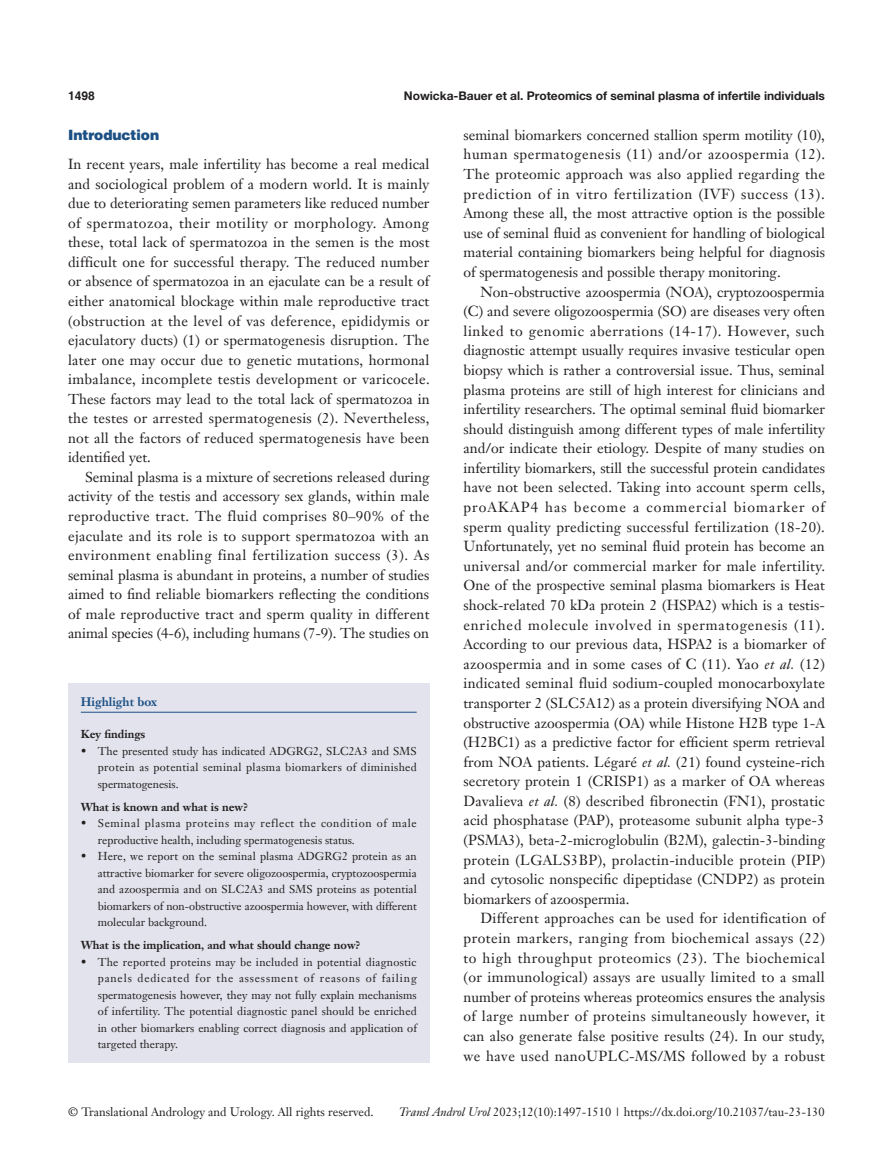
<style>
.page{position:relative;width:893px;height:1170px;background:#fff}
.page>*{position:absolute;margin:0;border:0;box-sizing:border-box;transform-origin:0 0}
.t1{font:14.25px/19.6px "Janson Text LT";color:#231f20;text-align:justify}
._1ji-zhengti{font:900 14.25px "Helvetica";color:#1c5085}
.t2{font:12px "Janson Text LT";color:#231f20}
.t3{font:700 12px "Helvetica Neue LT Pro";color:#231f20}
.Cite{font:700 12px "Janson Text LT";color:#1c5085}
.t4{font:700 12px "Helvetica";color:#231f20}
.box-zhengwen{font:11.25px/16.5px "Janson Text LT";color:#231f20}
.box-zhengwen-1_5mm{font:11.25px/16.5px "Janson Text LT";color:#231f20;text-align:justify}
.box-biaoti{font:700 11.25px "Janson Text LT";color:#231f20}
.s1{font-style:italic}
</style>
<div class="page">
<div style="left:68px;top:682px;width:361px;height:380px;background:#e2e3ec"></div>
<hr style="left:81px;top:711px;width:336px;height:1px;background:#1c5085">
<p class="t4" style="left:68px;top:88px;width:28px">1498</p>
<p class="t3" style="left:404px;top:88px;width:423px">Nowicka-Bauer et al. Proteomics of seminal plasma of infertile individuals</p>
<p class="_1ji-zhengti" style="left:68px;top:126px;width:93px">Introduction</p>
<p class="t1" style="left:68px;top:154px;width:363px">In recent years, male infertility has become a real medical and sociological problem of a modern world. It is mainly due to deteriorating semen parameters like reduced number of spermatozoa, their motility or morphology. Among these, total lack of spermatozoa in the semen is the most difficult one for successful therapy. The reduced number or absence of spermatozoa in an ejaculate can be a result of either anatomical blockage within male reproductive tract (obstruction at the level of vas deference, epididymis or ejaculatory ducts) (1) or spermatogenesis disruption. The later one may occur due to genetic mutations, hormonal imbalance, incomplete testis development or varicocele.<br>These factors may lead to the total lack of spermatozoa in the testes or arrested spermatogenesis (2). Nevertheless, not all the factors of reduced spermatogenesis have been identified yet.</p>
<p class="t1" style="left:68px;top:467px;width:363px;text-indent:17px">Seminal plasma is a mixture of secretions released during activity of the testis and accessory sex glands, within male reproductive tract. The fluid comprises 80–90% of the ejaculate and its role is to support spermatozoa with an environment enabling final fertilization success (3). As seminal plasma is abundant in proteins, a number of studies aimed to find reliable biomarkers reflecting the conditions of male reproductive tract and sperm quality in different animal species (4-6), including humans (7-9). The studies on</p>
<p class="Cite" style="left:81px;top:694px;width:78px">Highlight box</p>
<p class="box-biaoti" style="left:81px;top:727px;width:66px">Key findings</p>
<p class="box-zhengwen-1_5mm" style="left:98px;top:742px;width:321px;text-indent:-17px">• The presented study has indicated ADGRG2, SLC2A3 and SMS protein as potential seminal plasma biomarkers of diminished spermatogenesis.</p>
<p class="box-biaoti" style="left:81px;top:799px;width:169px">What is known and what is new?</p>
<p class="box-zhengwen" style="left:98px;top:814px;width:320px;text-indent:-17px">• Seminal plasma proteins may reflect the condition of male reproductive health, including spermatogenesis status.</p>
<p class="box-zhengwen-1_5mm" style="left:98px;top:847px;width:321px;text-indent:-17px">• Here, we report on the seminal plasma ADGRG2 protein as an attractive biomarker for severe oligozoospermia, cryptozoospermia and azoospermia and on SLC2A3 and SMS proteins as potential biomarkers of non-obstructive azoospermia however, with different molecular background.</p>
<p class="box-biaoti" style="left:81px;top:937px;width:281px">What is the implication, and what should change now?</p>
<p class="box-zhengwen" style="left:98px;top:953px;width:321px;text-align:justify;text-indent:-17px">• The reported proteins may be included in potential diagnostic panels dedicated for the assessment of reasons of failing spermatogenesis however, they may not fully explain mechanisms of infertility. The potential diagnostic panel should be enriched in other biomarkers enabling correct diagnosis and application of targeted therapy.</p>
<p class="t1" style="left:463px;top:125px;width:363px">seminal biomarkers concerned stallion sperm motility (10), human spermatogenesis (11) and/or azoospermia (12).<br>The proteomic approach was also applied regarding the prediction of in vitro fertilization (IVF) success (13).<br>Among these all, the most attractive option is the possible use of seminal fluid as convenient for handling of biological material containing biomarkers being helpful for diagnosis of spermatogenesis and possible therapy monitoring.</p>
<p class="t1" style="left:463px;top:282px;width:363px;text-indent:17px">Non-obstructive azoospermia (NOA), cryptozoospermia (C) and severe oligozoospermia (SO) are diseases very often linked to genomic aberrations (14-17). However, such diagnostic attempt usually requires invasive testicular open biopsy which is rather a controversial issue. Thus, seminal plasma proteins are still of high interest for clinicians and infertility researchers. The optimal seminal fluid biomarker should distinguish among different types of male infertility and/or indicate their etiology. Despite of many studies on infertility biomarkers, still the successful protein candidates have not been selected. Taking into account sperm cells, proAKAP4 has become a commercial biomarker of sperm quality predicting successful fertilization (18-20).<br>Unfortunately, yet no seminal fluid protein has become an universal and/or commercial marker for male infertility.<br>One of the prospective seminal plasma biomarkers is Heat shock-related 70 kDa protein 2 (HSPA2) which is a testis&shy;enriched molecule involved in spermatogenesis (11).<br>According to our previous data, HSPA2 is a biomarker of azoospermia and in some cases of C (11). Yao <span class="s1">et al.</span> (12) indicated seminal fluid sodium-coupled monocarboxylate transporter 2 (SLC5A12) as a protein diversifying NOA and obstructive azoospermia (OA) while Histone H2B type 1-A (H2BC1) as a predictive factor for efficient sperm retrieval from NOA patients. Légaré <span class="s1">et al.</span> (21) found cysteine-rich secretory protein 1 (CRISP1) as a marker of OA whereas Davalieva <span class="s1">et al.</span> (8) described fibronectin (FN1), prostatic acid phosphatase (PAP), proteasome subunit alpha type-3 (PSMA3), beta-2-microglobulin (B2M), galectin-3-binding protein (LGALS3BP), prolactin-inducible protein (PIP) and cytosolic nonspecific dipeptidase (CNDP2) as protein biomarkers of azoospermia.</p>
<p class="t1" style="left:463px;top:908px;width:363px;text-indent:17px">Different approaches can be used for identification of protein markers, ranging from biochemical assays (22) to high throughput proteomics (23). The biochemical (or immunological) assays are usually limited to a small number of proteins whereas proteomics ensures the analysis of large number of proteins simultaneously however, it can also generate false positive results (24). In our study, we have used nanoUPLC-MS/MS followed by a robust</p>
<p class="t2" style="left:68px;top:1104px;width:307px">© Translational Andrology and Urology. All rights reserved.</p>
<p class="t2" style="left:399px;top:1104px;width:427px"><span class="s1">Transl Androl Urol</span> 2023;12(10):1497-1510 | https://dx.doi.org/10.21037/tau-23-130</p>
</div>
